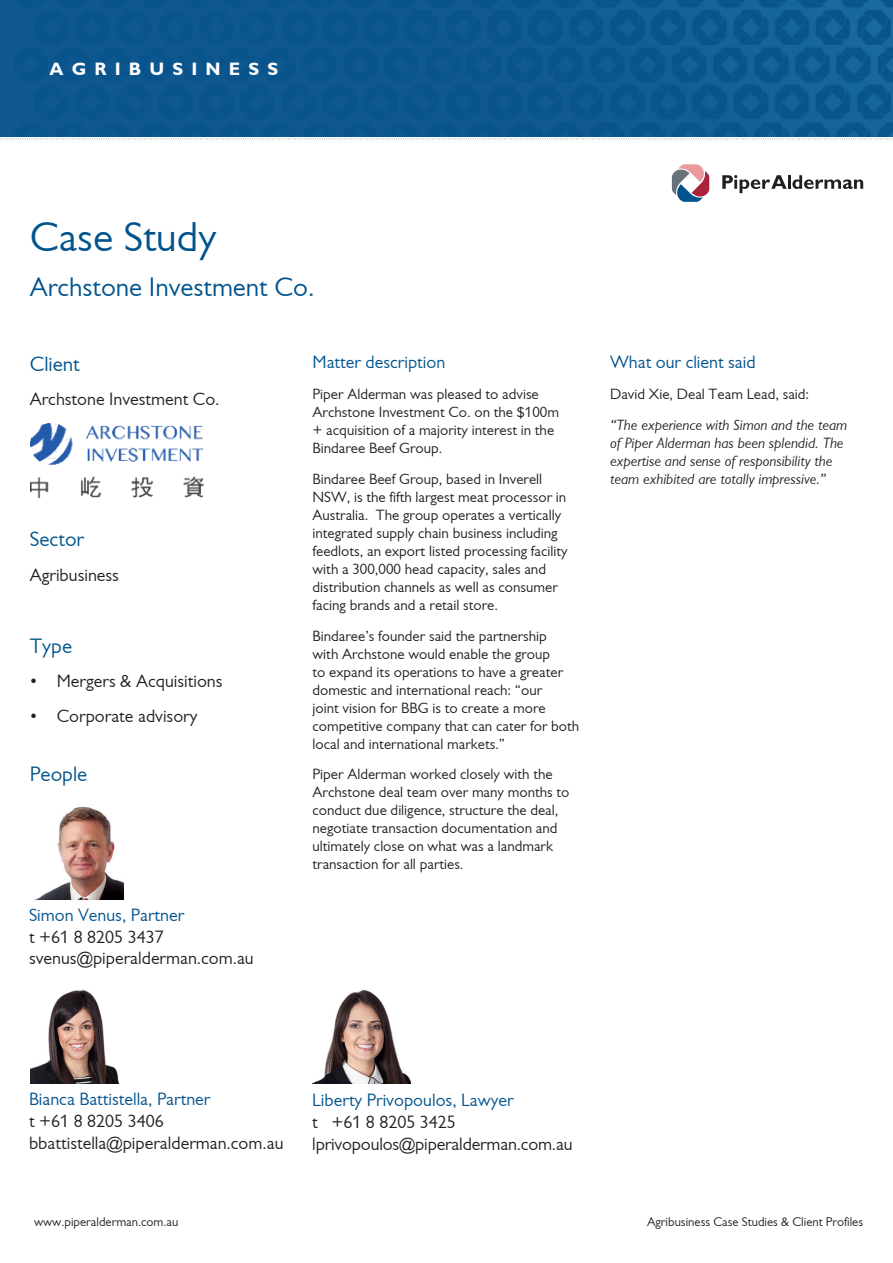
<style>
.page{position:relative;width:893px;height:1263px;background:#fff}
.page>*{position:absolute;margin:0;border:0;box-sizing:border-box;transform-origin:0 0}
.Blue_Main_Heading{font:42px "Gill Alt One MT Book";color:#00538d}
.Blue_Author_or_intro{font:27px "Gill Alt One MT Book";color:#00538d}
.Main_body_copy{font:21px "Gill Alt One MT Book";color:#00538d}
.Main_body_copy-2{font:18px/21.6px "Gill Alt One MT Book";color:#231f20}
.Main_body_copy-3{font:18px/21.6px "Gill Alt One MT Book";color:#00538d}
.Publication_name{font:18px "Gill Alt One MT Bold";letter-spacing:.45em;color:#fff}
.Main_body_copy-4{font:15px/18px "Gill Alt One MT Book";color:#231f20}
.Main_body_copy-5{font:italic 15px/18px "Gill Alt One MT Book";color:#231f20}
.t1{font:12.75px "Gill Alt One MT Book";color:#231f20}
.s1{color:#231f20}
</style>
<div class="page">
<img style="left:0;top:0;width:893px;height:136px">
<svg style="left:0;top:139px;width:893px;height:1px"></svg>
<svg style="left:672px;top:164px;width:37px;height:38px"></svg>
<svg style="left:722px;top:175px;width:141px;height:18px"></svg>
<img style="left:30px;top:989px;width:89px;height:94px">
<img style="left:34px;top:806px;width:90px;height:94px">
<img style="left:30px;top:423px;width:174px;height:74px">
<img style="left:312px;top:989px;width:98px;height:95px">
<p class="Publication_name" style="left:50px;top:58px;width:230px">AGRIBUSINESS</p>
<p class="Blue_Main_Heading" style="left:30px;top:213px;width:188px">Case Study</p>
<p class="Blue_Author_or_intro" style="left:30px;top:271px;width:286px">Archstone Investment Co.</p>
<p class="Main_body_copy" style="left:30px;top:352px;width:51px">Client</p>
<p class="Main_body_copy-2" style="left:30px;top:388px;width:191px">Archstone Investment Co.</p>
<p class="Main_body_copy" style="left:30px;top:527px;width:56px">Sector</p>
<p class="Main_body_copy-2" style="left:30px;top:564px;width:91px">Agribusiness</p>
<p class="Main_body_copy" style="left:30px;top:634px;width:44px">Type</p>
<p class="Main_body_copy-2" style="left:30px;top:670px;width:194px">• Mergers &amp; Acquisitions</p>
<p class="Main_body_copy-2" style="left:30px;top:705px;width:169px">• Corporate advisory</p>
<p class="Main_body_copy" style="left:30px;top:762px;width:59px">People</p>
<p class="Main_body_copy-3" style="left:29px;top:904px;width:157px">Simon Venus, Partner <span class="s1">t +61 8 8205 3437</span></p>
<p class="Main_body_copy-2" style="left:29px;top:947px;width:226px">svenus@piperalderman.com.au</p>
<p class="Main_body_copy-3" style="left:313px;top:351px;width:134px">Matter description</p>
<p class="Main_body_copy-4" style="left:313px;top:385px;width:248px">Piper Alderman was pleased to advise Archstone Investment Co. on the $100m + acquisition of a majority interest in the Bindaree Beef Group.</p>
<p class="Main_body_copy-4" style="left:313px;top:470px;width:257px">Bindaree Beef Group, based in Inverell NSW, is the fifth largest meat processor in Australia. The group operates a vertically integrated supply chain business including feedlots, an export listed processing facility with a 300,000 head capacity, sales and distribution channels as well as consumer facing brands and a retail store.</p>
<p class="Main_body_copy-4" style="left:313px;top:626px;width:268px">Bindaree’s founder said the partnership<br>with Archstone would enable the group<br>to expand its operations to have a greater domestic and international reach: “our<br>joint vision for BBG is to create a more competitive company that can cater for both local and international markets.”</p>
<p class="Main_body_copy-4" style="left:313px;top:765px;width:258px">Piper Alderman worked closely with the Archstone deal team over many months to conduct due diligence, structure the deal, negotiate transaction documentation and ultimately close on what was a landmark transaction for all parties.</p>
<p class="Main_body_copy-3" style="left:610px;top:351px;width:147px">What our client said</p>
<p class="Main_body_copy-4" style="left:610px;top:385px;width:201px">David Xie, Deal Team Lead, said:</p>
<p class="Main_body_copy-5" style="left:610px;top:416px;width:238px">“The experience with Simon and the team of Piper Alderman has been splendid. The expertise and sense of responsibility the team exhibited are totally impressive.”</p>
<p class="Main_body_copy-3" style="left:29px;top:1088px;width:183px">Bianca Battistella, Partner</p>
<p class="Main_body_copy-2" style="left:29px;top:1110px;width:136px">t +61 8 8205 3406</p>
<p class="Main_body_copy-2" style="left:29px;top:1132px;width:256px">bbattistella@piperalderman.com.au</p>
<p class="Main_body_copy-3" style="left:312px;top:1089px;width:203px">Liberty Privopoulos, Lawyer</p>
<p class="Main_body_copy-2" style="left:312px;top:1111px;width:262px">t +61 8 8205 3425 lprivopoulos@piperalderman.com.au</p>
<p class="t1" style="left:34px;top:1214px;width:146px">www.piperalderman.com.au</p>
<p class="t1" style="left:647px;top:1214px;width:218px">Agribusiness Case Studies &amp; Client Profiles</p>
</div>
